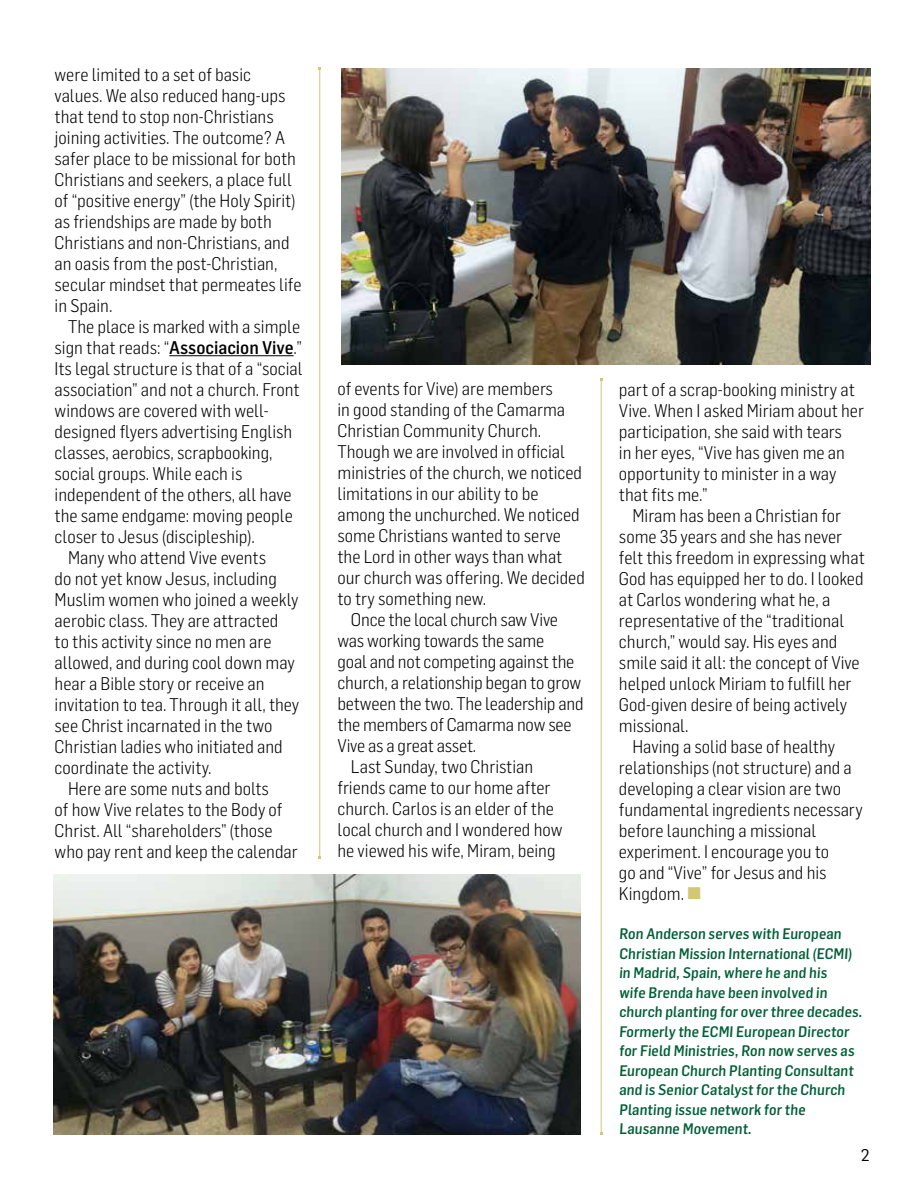
<style>
.page{position:relative;width:918px;height:1188px;background:#fff}
.page>*{position:absolute;margin:0;border:0;box-sizing:border-box;transform-origin:0 0}
.t1{font:300 18px/21px "Flama Semicondensed";color:#000}
.t2{font:16.5px "Flama";color:#000}
.t3{font:500 15px/19.5px "Flama Semicondensed";color:#005f37}
.s1{font-weight:500}
.s2{font-family:"Flama";font-weight:400;font-size:16.5px;color:#d1c777}
</style>
<div class="page">
<hr style="left:319px;top:68px;width:1px;height:790px;background:#d1c777">
<hr style="left:601px;top:379px;width:1px;height:754px;background:#d1c777">
<hr style="left:169px;top:355px;width:125px;height:1px;background:#000">
<img style="left:341px;top:69px;width:530px;height:295px">
<img style="left:53px;top:875px;width:527px;height:260px">
<p class="t1" style="left:55px;top:63px;width:248px">were limited to a set of basic values. We also reduced hang-ups that tend to stop non-Christians joining activities. The outcome? A safer place to be missional for both<br>Christians and seekers, a place full of “positive energy” (the Holy Spirit) as friendships are made by both<br>Christians and non-Christians, and an oasis from the post-Christian, secular mindset that permeates life in Spain.</p>
<p class="t1" style="left:68px;top:315px;width:234px">The place is marked with a simple</p>
<p class="t1" style="left:55px;top:336px;width:249px">sign that reads: “<span class="s1">Associacion Vive</span>.”</p>
<p class="t1" style="left:55px;top:357px;width:250px">Its legal structure is that of a “social</p>
<p class="t1" style="left:55px;top:378px;width:247px">association” and not a church. Front</p>
<p class="t1" style="left:55px;top:399px;width:216px">windows are covered with well-</p>
<p class="t1" style="left:55px;top:420px;width:239px">designed flyers advertising English</p>
<p class="t1" style="left:55px;top:441px;width:220px">classes, aerobics, scrapbooking,</p>
<p class="t1" style="left:55px;top:462px;width:189px">social groups. While each is</p>
<p class="t1" style="left:55px;top:483px;width:239px">independent of the others, all have</p>
<p class="t1" style="left:55px;top:504px;width:240px">the same endgame: moving people</p>
<p class="t1" style="left:55px;top:525px;width:202px">closer to Jesus (discipleship).</p>
<p class="t1" style="left:68px;top:546px;width:199px">Many who attend Vive events</p>
<p class="t1" style="left:55px;top:567px;width:224px">do not yet know Jesus, including</p>
<p class="t1" style="left:55px;top:588px;width:245px">Muslim women who joined a weekly</p>
<p class="t1" style="left:55px;top:609px;width:225px">aerobic class. They are attracted</p>
<p class="t1" style="left:55px;top:630px;width:219px">to this activity since no men are</p>
<p class="t1" style="left:55px;top:651px;width:242px">allowed, and during cool down may</p>
<p class="t1" style="left:55px;top:672px;width:211px">hear a Bible story or receive an</p>
<p class="t1" style="left:55px;top:693px;width:246px">invitation to tea. Through it all, they</p>
<p class="t1" style="left:55px;top:715px;width:219px">see Christ incarnated in the two</p>
<p class="t1" style="left:55px;top:736px;width:230px">Christian ladies who initiated and</p>
<p class="t1" style="left:55px;top:757px;width:159px">coordinate the activity.</p>
<p class="t1" style="left:68px;top:778px;width:202px">Here are some nuts and bolts</p>
<p class="t1" style="left:55px;top:799px;width:229px">of how Vive relates to the Body of</p>
<p class="t1" style="left:55px;top:820px;width:219px">Christ. All “shareholders” (those</p>
<p class="t1" style="left:55px;top:841px;width:245px">who pay rent and keep the calendar</p>
<p class="t1" style="left:337px;top:377px;width:249px">of events for Vive) are members<br>in good standing of the Camarma<br>Christian Community Church.<br>Though we are involved in official ministries of the church, we noticed limitations in our ability to be among the unchurched. We noticed some Christians wanted to serve the Lord in other ways than what our church was offering. We decided to try something new.</p>
<p class="t1" style="left:351px;top:609px;width:209px">Once the local church saw Vive</p>
<p class="t1" style="left:337px;top:630px;width:208px">was working towards the same</p>
<p class="t1" style="left:337px;top:651px;width:238px">goal and not competing against the</p>
<p class="t1" style="left:337px;top:672px;width:245px">church, a relationship began to grow</p>
<p class="t1" style="left:337px;top:693px;width:248px">between the two. The leadership and</p>
<p class="t1" style="left:337px;top:714px;width:236px">the members of Camarma now see</p>
<p class="t1" style="left:337px;top:735px;width:140px">Vive as a great asset.</p>
<p class="t1" style="left:351px;top:756px;width:184px">Last Sunday, two Christian</p>
<p class="t1" style="left:337px;top:777px;width:215px">friends came to our home after</p>
<p class="t1" style="left:337px;top:798px;width:218px">church. Carlos is an elder of the</p>
<p class="t1" style="left:337px;top:819px;width:226px">local church and I wondered how</p>
<p class="t1" style="left:337px;top:840px;width:220px">he viewed his wife, Miram, being</p>
<p class="t1" style="left:619px;top:378px;width:247px">part of a scrap-booking ministry at<br>Vive. When I asked Miriam about her participation, she said with tears<br>in her eyes, “Vive has given me an opportunity to minister in a way that fits me.”</p>
<p class="t1" style="left:632px;top:504px;width:210px">Miram has been a Christian for</p>
<p class="t1" style="left:619px;top:525px;width:225px">some 35 years and she has never</p>
<p class="t1" style="left:619px;top:546px;width:247px">felt this freedom in expressing what</p>
<p class="t1" style="left:619px;top:567px;width:246px">God has equipped her to do. I looked</p>
<p class="t1" style="left:619px;top:588px;width:213px">at Carlos wondering what he, a</p>
<p class="t1" style="left:619px;top:609px;width:227px">representative of the “traditional</p>
<p class="t1" style="left:619px;top:630px;width:220px">church,” would say. His eyes and</p>
<p class="t1" style="left:619px;top:651px;width:242px">smile said it all: the concept of Vive</p>
<p class="t1" style="left:619px;top:672px;width:234px">helped unlock Miriam to fulfill her</p>
<p class="t1" style="left:619px;top:693px;width:230px">God-given desire of being actively</p>
<p class="t1" style="left:619px;top:714px;width:71px">missional.</p>
<p class="t1" style="left:632px;top:735px;width:204px">Having a solid base of healthy</p>
<p class="t1" style="left:619px;top:756px;width:234px">relationships (not structure) and a</p>
<p class="t1" style="left:619px;top:777px;width:224px">developing a clear vision are two</p>
<p class="t1" style="left:619px;top:798px;width:245px">fundamental ingredients necessary</p>
<p class="t1" style="left:619px;top:819px;width:199px">before launching a missional</p>
<p class="t1" style="left:619px;top:840px;width:212px">experiment. I encourage you to</p>
<p class="t1" style="left:619px;top:861px;width:209px">go and “Vive” for Jesus and his</p>
<p class="t1" style="left:619px;top:882px;width:83px">Kingdom. <span class="s2">π</span></p>
<p class="t3" style="left:619px;top:924px;width:246px">Ron Anderson serves with European Christian Mission International (ECMI) in Madrid, Spain, where he and his<br>wife Brenda have been involved in church planting for over three decades.<br>Formerly the ECMI European Director for Field Ministries, Ron now serves as European Church Planting Consultant and is Senior Catalyst for the Church Planting issue network for the Lausanne Movement.</p>
<p class="t2" style="left:861px;top:1145px;width:10px">2</p>
</div>
